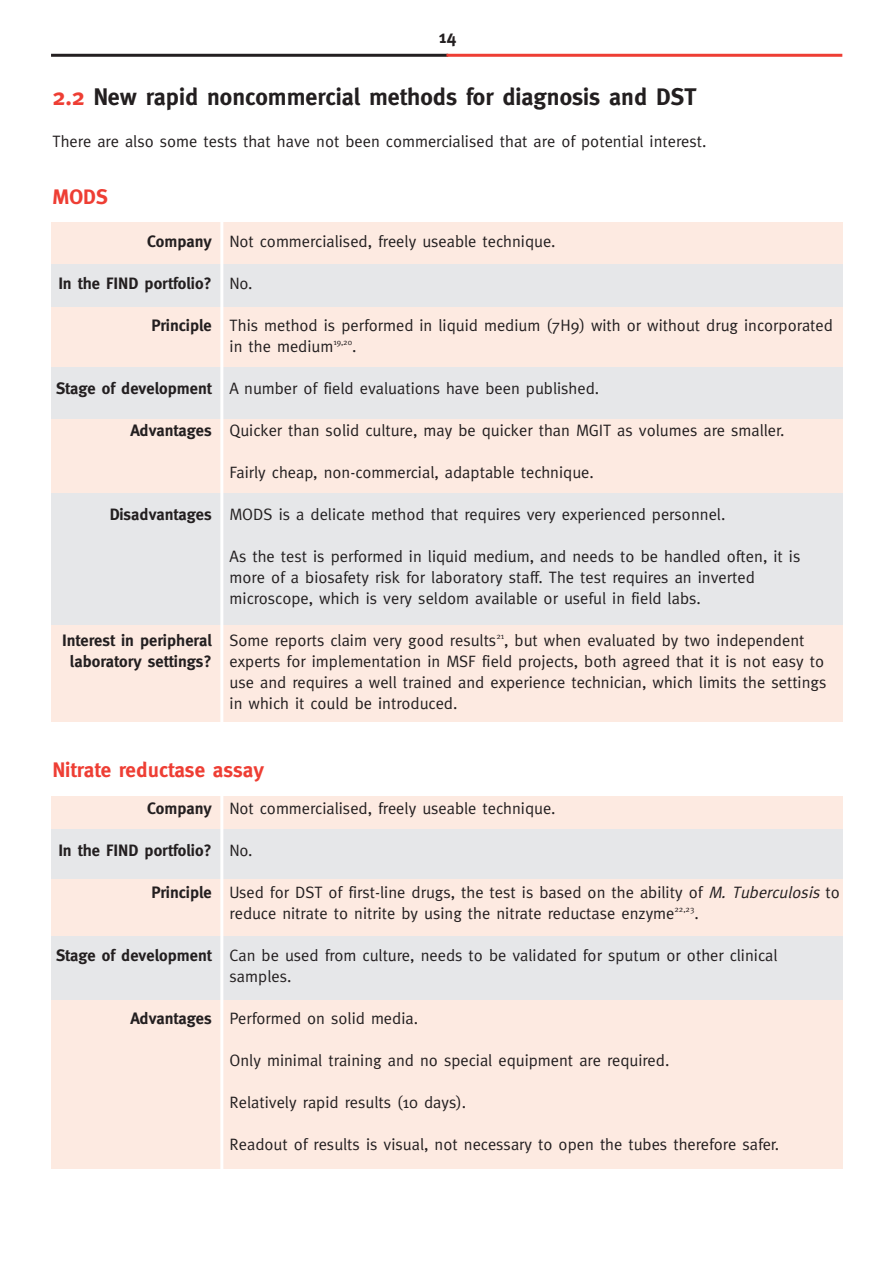
<style>
.page{position:relative;width:893px;height:1263px;background:#fff}
.page>*{position:absolute;margin:0;border:0;box-sizing:border-box;transform-origin:0 0}
.t1{font:700 24px "Meta";color:#231f20}
.t2{font:700 21px "Meta";color:#ee3e34}
.t3{font:700 18px "Meta";color:#231f20}
.t4{font:16.5px/21px "Meta";color:#231f20}
.t5{font:700 16.5px/21px "Meta";color:#231f20;text-align:center}
.s1{color:#ee3e34}
.s2{font-style:italic}
</style>
<div class="page">
<div style="left:51px;top:237px;width:791px;height:461px;background:#e6e7e9"></div>
<div style="left:51px;top:815px;width:791px;height:336px;background:#e6e7e9"></div>
<div style="left:51px;top:223px;width:791px;height:41px;background:#fdeae1"></div>
<div style="left:51px;top:308px;width:791px;height:59px;background:#fdeae1"></div>
<div style="left:51px;top:419px;width:791px;height:73px;background:#fdeae1"></div>
<div style="left:51px;top:626px;width:791px;height:96px;background:#fdeae1"></div>
<div style="left:51px;top:797px;width:791px;height:32px;background:#fdeae1"></div>
<div style="left:51px;top:880px;width:791px;height:56px;background:#fdeae1"></div>
<div style="left:51px;top:1000px;width:791px;height:169px;background:#fdeae1"></div>
<hr style="left:51px;top:54px;width:397px;height:3px;background:#231f20">
<hr style="left:446px;top:54px;width:396px;height:3px;background:#ee3e34">
<hr style="left:220px;top:218px;width:3px;height:981px;background:#fff">
<p class="t3" style="left:438px;top:30px;width:19px">14</p>
<h1 class="t1" style="left:53px;top:87px;width:645px"><span class="s1">2.2</span> New rapid noncommercial methods for diagnosis and DST</h1>
<p class="t4" style="left:53px;top:132px;width:655px">There are also some tests that have not been commercialised that are of potential interest.</p>
<p class="t2" style="left:53px;top:188px;width:57px">MODS</p>
<p class="t5" style="left:147px;top:232px;width:66px">Company</p>
<p class="t5" style="left:58px;top:274px;width:155px">In the FIND portfolio?</p>
<p class="t5" style="left:151px;top:316px;width:62px">Principle</p>
<p class="t5" style="left:56px;top:379px;width:157px">Stage of development</p>
<p class="t5" style="left:130px;top:421px;width:83px">Advantages</p>
<p class="t5" style="left:110px;top:505px;width:104px">Disadvantages</p>
<p class="t5" style="left:62px;top:631px;width:151px">Interest in peripheral laboratory settings?</p>
<p class="t4" style="left:229px;top:231px;width:327px">Not commercialised, freely useable technique.</p>
<p class="t4" style="left:229px;top:273px;width:24px">No.</p>
<p class="t4" style="left:229px;top:315px;width:605px">This method is performed in liquid medium (7H9) with or without drug incorporated in the medium<sup>19,20</sup>.</p>
<p class="t4" style="left:229px;top:378px;width:371px">A number of field evaluations have been published.</p>
<p class="t4" style="left:229px;top:420px;width:556px">Quicker than solid culture, may be quicker than MGIT as volumes are smaller.</p>
<p class="t4" style="left:229px;top:462px;width:366px">Fairly cheap, non-commercial, adaptable technique.</p>
<p class="t4" style="left:229px;top:504px;width:497px">MODS is a delicate method that requires very experienced personnel.</p>
<p class="t4" style="left:229px;top:546px;width:572px">As the test is performed in liquid medium, and needs to be handled often, it is more of a biosafety risk for laboratory staff. The test requires an inverted microscope, which is very seldom available or useful in field labs.</p>
<p class="t4" style="left:229px;top:630px;width:598px">Some reports claim very good results<sup>21</sup>, but when evaluated by two independent experts for implementation in MSF field projects, both agreed that it is not easy to use and requires a well trained and experience technician, which limits the settings in which it could be introduced.</p>
<p class="t2" style="left:53px;top:761px;width:213px">Nitrate reductase assay</p>
<p class="t5" style="left:147px;top:799px;width:66px">Company</p>
<p class="t5" style="left:58px;top:841px;width:155px">In the FIND portfolio?</p>
<p class="t5" style="left:151px;top:883px;width:62px">Principle</p>
<p class="t5" style="left:56px;top:946px;width:157px">Stage of development</p>
<p class="t5" style="left:130px;top:1009px;width:83px">Advantages</p>
<p class="t4" style="left:229px;top:798px;width:327px">Not commercialised, freely useable technique.</p>
<p class="t4" style="left:229px;top:840px;width:24px">No.</p>
<p class="t4" style="left:229px;top:882px;width:611px">Used for DST of first-line drugs, the test is based on the ability of <span class="s2">M. Tuberculosis</span> to reduce nitrate to nitrite by using the nitrate reductase enzyme<sup>22,23</sup>.</p>
<p class="t4" style="left:229px;top:945px;width:549px">Can be used from culture, needs to be validated for sputum or other clinical samples.</p>
<p class="t4" style="left:229px;top:1008px;width:190px">Performed on solid media.</p>
<p class="t4" style="left:229px;top:1050px;width:441px">Only minimal training and no special equipment are required.</p>
<p class="t4" style="left:229px;top:1092px;width:238px">Relatively rapid results (10 days).</p>
<p class="t4" style="left:229px;top:1134px;width:551px">Readout of results is visual, not necessary to open the tubes therefore safer.</p>
</div>
